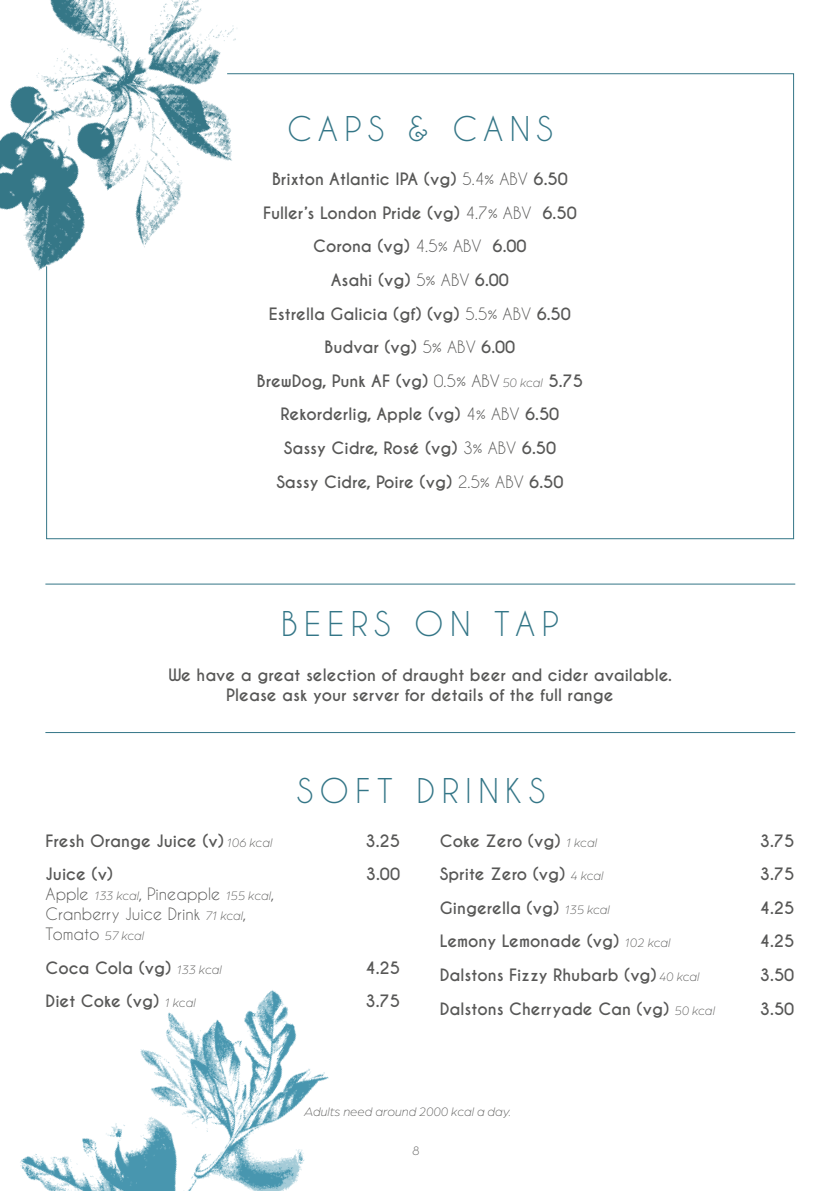
<style>
.page{position:relative;width:840px;height:1191px;background:#fff}
.page>*{position:absolute;margin:0;border:0;box-sizing:border-box;transform-origin:0 0}
.t1{font:32px "Caviar Dreams";letter-spacing:.2em;color:#347687}
.t2{font:700 16px/33.6px "Caviar Dreams";color:#575756;text-align:center}
.t3{font:16px/20px "Caviar Dreams";color:#575756}
.t4{font:italic 300 13px "Arboria";color:#575756}
.s1{font-weight:400}
.s2{font-family:"Arboria";font-weight:300;font-style:italic;font-size:13px}
</style>
<div class="page">
<img style="left:0;top:0;width:237px;height:271px">
<img style="left:20px;top:990px;width:309px;height:201px">
<svg style="left:46px;top:73px;width:748px;height:467px"></svg>
<hr style="left:45px;top:583px;width:749px;height:1px;background:#347687">
<hr style="left:45px;top:732px;width:749px;height:1px;background:#347687">
<h1 class="t1" style="left:287px;top:110px;width:267px">CAPS &amp; CANS</h1>
<p class="t2" style="left:257px;top:163px;width:327px">Brixton Atlantic IPA (vg) <span class="s1">5.4% ABV</span> 6.50<br>Fuller’s London Pride (vg) <span class="s1">4.7% ABV</span> 6.50<br>Corona (vg) <span class="s1">4.5% ABV</span> 6.00<br>Asahi (vg) <span class="s1">5% ABV</span> 6.00<br>Estrella Galicia (gf) (vg) <span class="s1">5.5% ABV</span> 6.50<br>Budvar (vg) <span class="s1">5% ABV</span> 6.00<br>BrewDog, Punk AF (vg) <span class="s1">0.5% ABV</span> <span class="s2">50 kcal</span> 5.75<br>Rekorderlig, Apple (vg) <span class="s1">4% ABV</span> 6.50<br>Sassy Cidre, Rosé (vg) <span class="s1">3% ABV</span> 6.50<br>Sassy Cidre, Poire (vg) <span class="s1">2.5% ABV</span> 6.50</p>
<h1 class="t1" style="left:281px;top:605px;width:279px">BEERS ON TAP</h1>
<p class="t2" style="left:168px;top:665px;width:504px;line-height:20px">We have a great selection of draught beer and cider available.<br>Please ask your server for details of the full range</p>
<h1 class="t1" style="left:296px;top:771px;width:250px">SOFT DRINKS</h1>
<p class="t2" style="left:46px;top:824px;width:228px">Fresh Orange Juice (v) <span class="s2">106 kcal</span></p>
<p class="t2" style="left:365px;top:824px;width:36px">3.25</p>
<p class="t2" style="left:46px;top:858px;width:69px">Juice (v)</p>
<p class="t2" style="left:365px;top:858px;width:36px">3.00</p>
<p class="t3" style="left:46px;top:884px;width:230px">Apple <span class="s2">133 kcal</span>, Pineapple <span class="s2">155 kcal</span>,<br>Cranberry Juice Drink <span class="s2">71 kcal</span>,<br>Tomato <span class="s2">57 kcal</span></p>
<p class="t2" style="left:46px;top:951px;width:178px">Coca Cola (vg) <span class="s2">133 kcal</span></p>
<p class="t2" style="left:365px;top:951px;width:36px">4.25</p>
<p class="t2" style="left:46px;top:985px;width:152px">Diet Coke (vg) <span class="s2">1 kcal</span></p>
<p class="t2" style="left:365px;top:985px;width:36px">3.75</p>
<p class="t2" style="left:439px;top:824px;width:159px">Coke Zero (vg) <span class="s2">1 kcal</span></p>
<p class="t2" style="left:759px;top:824px;width:36px">3.75</p>
<p class="t2" style="left:439px;top:858px;width:165px">Sprite Zero (vg) <span class="s2">4 kcal</span></p>
<p class="t2" style="left:759px;top:858px;width:36px">3.75</p>
<p class="t2" style="left:439px;top:891px;width:171px">Gingerella (vg) <span class="s2">135 kcal</span></p>
<p class="t2" style="left:759px;top:891px;width:36px">4.25</p>
<p class="t2" style="left:439px;top:925px;width:232px">Lemony Lemonade (vg) <span class="s2">102 kcal</span></p>
<p class="t2" style="left:759px;top:925px;width:36px">4.25</p>
<p class="t2" style="left:439px;top:958px;width:261px">Dalstons Fizzy Rhubarb (vg) <span class="s2">40 kcal</span></p>
<p class="t2" style="left:759px;top:958px;width:36px">3.50</p>
<p class="t2" style="left:439px;top:992px;width:276px">Dalstons Cherryade Can (vg) <span class="s2">50 kcal</span></p>
<p class="t2" style="left:759px;top:992px;width:36px">3.50</p>
<p class="t4" style="left:304px;top:1104px;width:208px">Adults need around 2000 kcal a day.</p>
<p class="t4" style="left:412px;top:1142px;width:9px">8</p>
</div>
